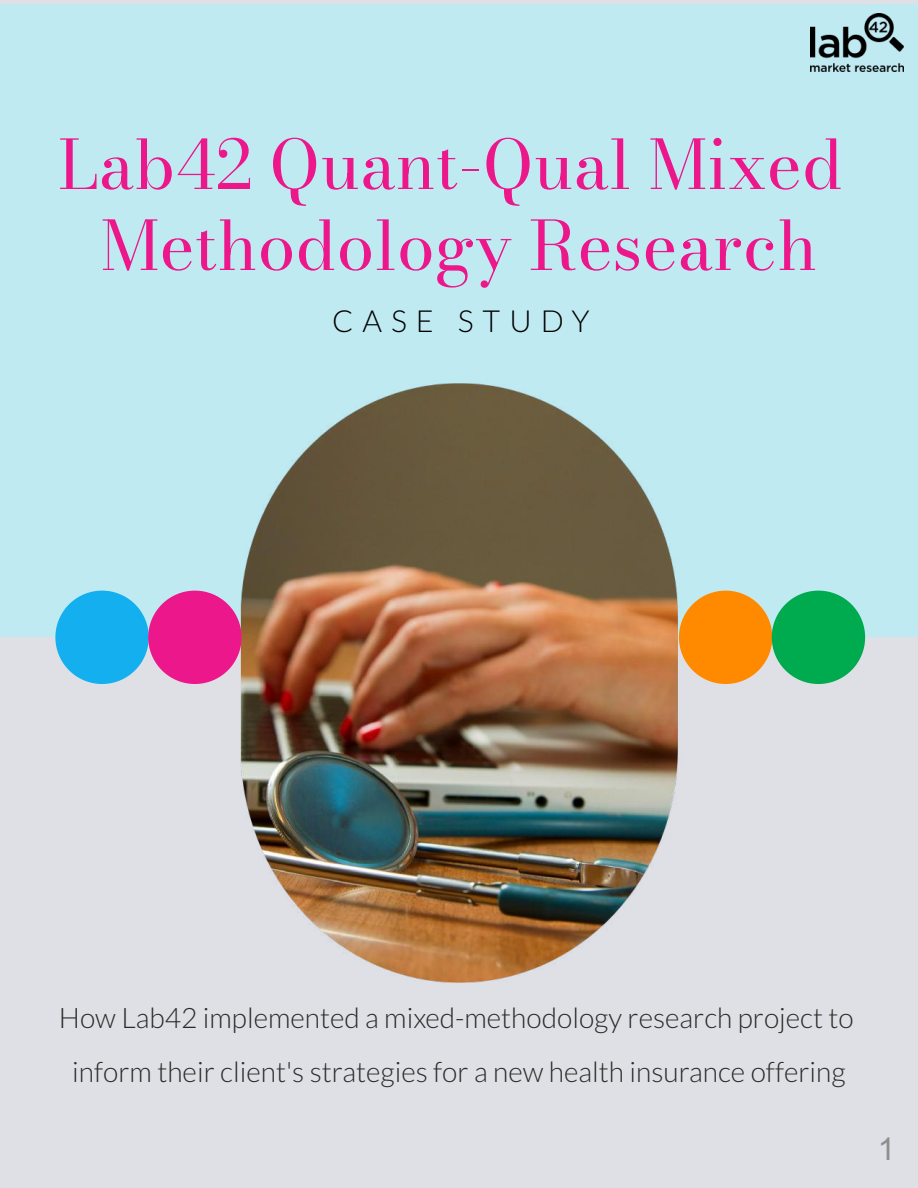
<style>
.page{position:relative;width:918px;height:1188px;background:#dfe0e5}
.page>*{position:absolute;margin:0;border:0;box-sizing:border-box;transform-origin:0 0}
.t1{font:67.5px/81px "Bodoni Moda 11 pt";color:#ec178b;text-align:center}
.t2{font:31.5px "Arial";color:#8f8f8f}
.t3{font:300 30.3px "Lato";letter-spacing:.295em;color:#000}
.t4{font:300 28.2px/54px "Lato";color:#2b2b2b;text-align:center}
</style>
<div class="page">
<div style="left:0;top:4px;width:918px;height:633px;background:#c0eaf2"></div>
<img style="left:97px;top:383px;width:769px;height:599px">
<svg style="left:55px;top:591px;width:187px;height:93px"></svg>
<svg style="left:679px;top:591px;width:186px;height:93px"></svg>
<img style="left:810px;top:14px;width:93px;height:58px">
<h1 class="t1" style="left:58px;top:124px;width:786px">Lab42 Quant-Qual Mixed<br>Methodology Research</h1>
<p class="t3" style="left:332px;top:302px;width:259px">CASE STUDY</p>
<p class="t4" style="left:59px;top:990px;width:796px">How Lab42 implemented a mixed-methodology research project to inform their client's strategies for a new health insurance offering</p>
<p class="t2" style="left:878px;top:1131px;width:19px">1</p>
</div>
